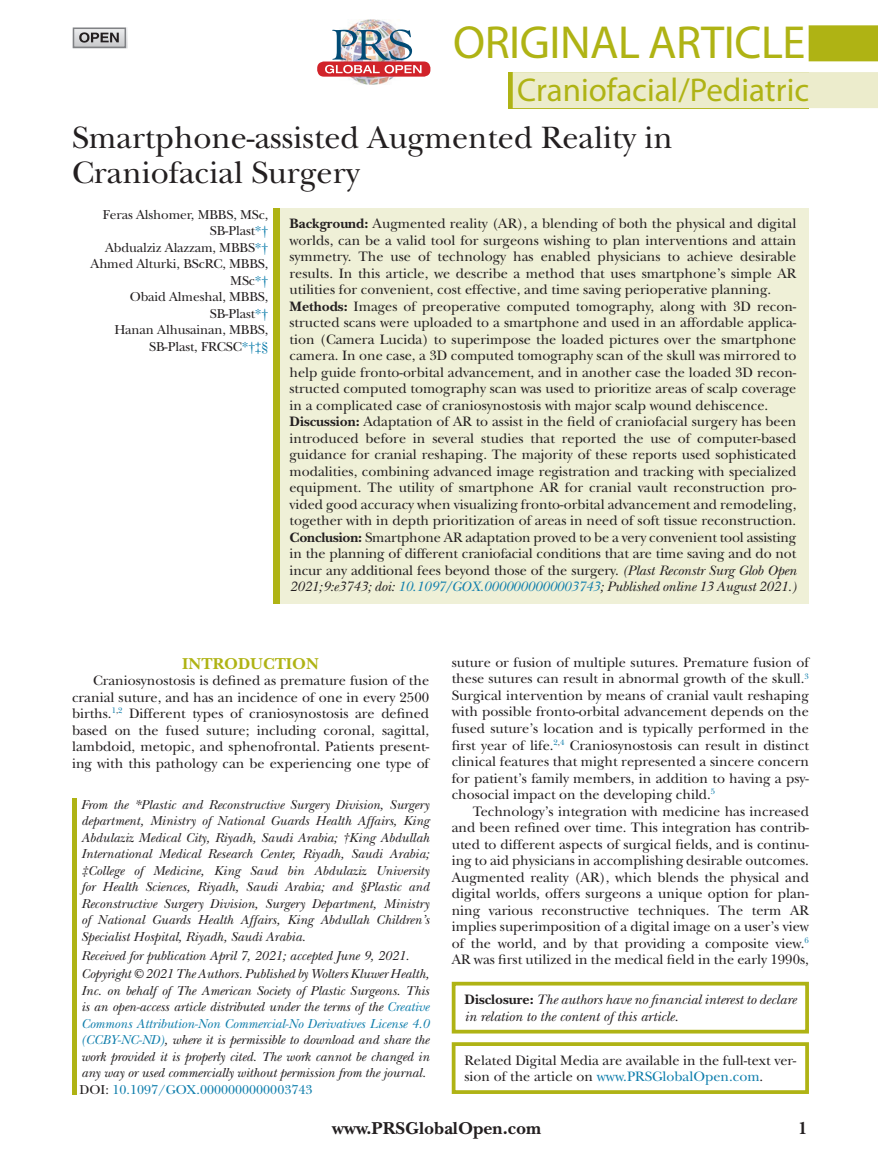
<style>
.page{position:relative;width:878px;height:1175px;background:#fff}
.page>*{position:absolute;margin:0;border:0;box-sizing:border-box;transform-origin:0 0}
.t1{font:46.5px "Myriad Pro";letter-spacing:-.01em;color:#afb314}
.t2{font:33px "Myriad Pro";color:#afb314}
.t3{font:32.25px/34.5px "New Baskerville Std";color:#231f20}
.t4{font:700 18px "New Baskerville Std";color:#231f20}
.t5{font:700 16.5px "New Baskerville Std";color:#afb314}
.t6{font:14.25px/16.5px "New Baskerville Std";color:#231f20;text-align:justify}
.t7{font:italic 14.25px/16.5px "New Baskerville Std";color:#231f20}
.t8{font:italic 13.5px/16.5px "New Baskerville Std";letter-spacing:-.005em;color:#231f20}
.t9{font:13.5px/16.5px "New Baskerville Std";letter-spacing:-.01em;color:#231f20;text-align:right}
.s1{color:#0f7eac}
.s2{font-weight:700}
.s3{font-style:italic}
.s4{font-style:italic;color:#0f7eac}
.s5{font-style:normal}
.s6{font-style:normal;color:#0f7eac}
.s7{font-weight:700;font-style:normal}
</style>
<div class="page">
<img style="left:72px;top:27px;width:55px;height:22px">
<div style="left:73px;top:28px;width:53px;height:20px;border:2px solid #808285"></div>
<svg style="left:79px;top:32px;width:40px;height:11px"></svg>
<div style="left:452px;top:1042px;width:356px;height:52px;border:4px solid #afb314"></div>
<div style="left:452px;top:981px;width:356px;height:52px;border:4px solid #afb314"></div>
<div style="left:512px;top:72px;width:366px;height:36px;background:#ececcc"></div>
<hr style="left:72px;top:798px;width:4px;height:148px;background:#afb314">
<hr style="left:72px;top:946px;width:4px;height:19px;background:#afb314">
<hr style="left:72px;top:965px;width:4px;height:118px;background:#afb314">
<hr style="left:72px;top:1081px;width:4px;height:13px;background:#afb314">
<div style="left:274px;top:206px;width:534px;height:398px;background:#eff0d7"></div>
<div style="left:274px;top:206px;width:6px;height:92px;background:#afb314"></div>
<div style="left:274px;top:288px;width:6px;height:126px;background:#afb314"></div>
<div style="left:274px;top:404px;width:6px;height:126px;background:#afb314"></div>
<div style="left:274px;top:519px;width:6px;height:85px;background:#afb314"></div>
<div style="left:72px;top:126px;width:736px;height:82px;background:#fff"></div>
<div style="left:808px;top:25px;width:70px;height:36px;background:#afb314"></div>
<img style="left:348px;top:20px;width:48px;height:64px">
<svg style="left:317px;top:61px;width:113px;height:16px"></svg>
<img style="left:325px;top:29px;width:96px;height:44px">
<h1 class="t1" style="left:453px;top:14px;width:354px">Original Article</h1>
<h2 class="t2" style="left:517px;top:69px;width:293px">Craniofacial/Pediatric</h2>
<h3 class="t3" style="left:72px;top:121px;width:602px">Smartphone-assisted Augmented Reality in<br>Craniofacial Surgery</h3>
<p class="t9" style="left:91px;top:206px;width:179px">Feras Alshomer, MBBS, MSc,<br>SB-Plast<span class="s1">*†<br></span>Abdualziz Alazzam, MBBS<span class="s1">*†<br></span>Ahmed Alturki, BScRC, MBBS,<br>MSc<span class="s1">*†<br></span>Obaid Almeshal, MBBS,<br>SB-Plast<span class="s1">*†<br></span>Hanan Alhusainan, MBBS,<br>SB-Plast, FRCSC<span class="s1">*†‡§</span></p>
<p class="t6" style="left:289px;top:215px;width:508px;text-align:left"><span class="s2">Background:</span> Augmented reality (AR), a blending of both the physical and digital worlds, can be a valid tool for surgeons wishing to plan interventions and attain symmetry. The use of technology has enabled physicians to achieve desirable results. In this article, we describe a method that uses smartphone’s simple AR utilities for convenient, cost effective, and time saving perioperative planning.<br><span class="s2">Methods:</span> Images of preoperative computed tomography, along with 3D recon&shy;structed scans were uploaded to a smartphone and used in an affordable applica&shy;tion (Camera Lucida) to superimpose the loaded pictures over the smartphone camera. In one case, a 3D computed tomography scan of the skull was mirrored to help guide fronto-orbital advancement, and in another case the loaded 3D recon&shy;structed computed tomography scan was used to prioritize areas of scalp coverage in a complicated case of craniosynostosis with major scalp wound dehiscence.<br><span class="s2">Discussion:</span> Adaptation of AR to assist in the field of craniofacial surgery has been introduced before in several studies that reported the use of computer-based guidance for cranial reshaping. The majority of these reports used sophisticated modalities, combining advanced image registration and tracking with specialized equipment. The utility of smartphone AR for cranial vault reconstruction pro&shy;vided good accuracy when visualizing fronto-orbital advancement and remodeling, together with in depth prioritization of areas in need of soft tissue reconstruction.<br><span class="s2">Conclusion:</span> Smartphone AR adaptation proved to be a very convenient tool assisting in the planning of different craniofacial conditions that are time saving and do not incur any additional fees beyond those of the surgery. <span class="s3">(Plast Reconstr Surg Glob Open 2021;9:e3743; doi:</span> <span class="s4">10.1097/GOX.0000000000003743</span><span class="s3">; Published online 13 August 2021.)</span></p>
<p class="t5" style="left:182px;top:653px;width:138px">INTRODUCTION</p>
<p class="t6" style="left:72px;top:672px;width:359px;text-indent:21px">Craniosynostosis is defined as premature fusion of the cranial suture, and has an incidence of one in every 2500 births.<sup>1</sup><sup>,</sup><sup>2</sup> Different types of craniosynostosis are defined based on the fused suture; including coronal, sagittal, lambdoid, metopic, and sphenofrontal. Patients present&shy;ing with this pathology can be experiencing one type of</p>
<p class="t8" style="left:81px;top:796px;width:350px;text-align:justify">From the *Plastic and Reconstructive Surgery Division, Surgery department, Ministry of National Guards Health Affairs, King Abdulaziz Medical City, Riyadh, Saudi Arabia; †King Abdullah International Medical Research Center, Riyadh, Saudi Arabia; ‡College of Medicine, King Saud bin Abdulaziz University for Health Sciences, Riyadh, Saudi Arabia; and §Plastic and Reconstructive Surgery Division, Surgery Department, Ministry of National Guards Health Affairs, King Abdullah Children’s Specialist Hospital, Riyadh, Saudi Arabia.</p>
<p class="t8" style="left:81px;top:946px;width:350px;line-height:18.8px">Received for publication April 7, 2021; accepted June 9, 2021.<br>Copyright © 2021 The Authors. Published by Wolters Kluwer Health,</p>
<p class="t8" style="left:80px;top:982px;width:351px">Inc. on behalf of The American Society of Plastic Surgeons. This is an open-access article distributed under the terms of the <span class="s1">Creative Commons Attribution-Non Commercial-No Derivatives License 4.0 (CCBY-NC-ND)</span>, where it is permissible to download and share the work provided it is properly cited. The work cannot be changed in any way or used commercially without permission from the journal.<br><span class="s5">DOI:</span> <span class="s6">10.1097/GOX.0000000000003743</span></p>
<p class="t6" style="left:451px;top:654px;width:359px">suture or fusion of multiple sutures. Premature fusion of these sutures can result in abnormal growth of the skull.<sup>3<br></sup>Surgical intervention by means of cranial vault reshaping with possible fronto-orbital advancement depends on the fused suture’s location and is typically performed in the first year of life.<sup>2</sup><sup>,</sup><sup>4</sup> Craniosynostosis can result in distinct clinical features that might represented a sincere concern for patient’s family members, in addition to having a psy&shy;chosocial impact on the developing child.<sup>5</sup></p>
<p class="t6" style="left:451px;top:802px;width:359px;text-indent:21px">Technology’s integration with medicine has increased and been refined over time. This integration has contrib&shy;uted to different aspects of surgical fields, and is continu&shy;ing to aid physicians in accomplishing desirable outcomes.<br>Augmented reality (AR), which blends the physical and digital worlds, offers surgeons a unique option for plan&shy;ning various reconstructive techniques. The term AR implies superimposition of a digital image on a user’s view of the world, and by that providing a composite view.<sup>6<br></sup>AR was first utilized in the medical field in the early 1990s,</p>
<p class="t7" style="left:464px;top:991px;width:333px"><span class="s7">Disclosure:</span> The authors have no financial interest to declare in relation to the content of this article.</p>
<p class="t6" style="left:464px;top:1051px;width:333px">Related Digital Media are available in the full-text ver&shy;sion of the article on <span class="s1">www.PRSGlobalOpen.com</span>.</p>
<p class="t4" style="left:332px;top:1118px;width:210px">www.PRSGlobalOpen.com</p>
<p class="t4" style="left:798px;top:1118px;width:11px">1</p>
</div>
